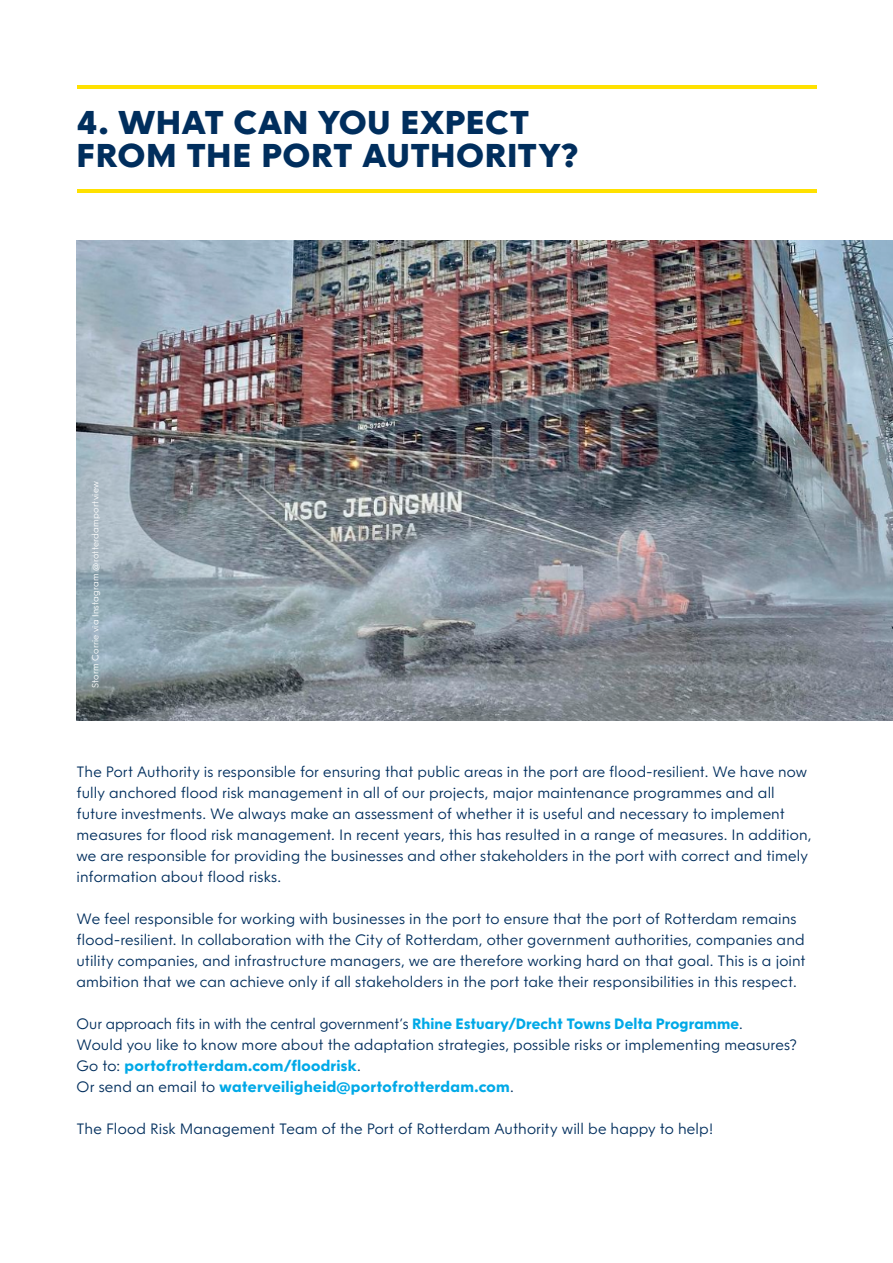
<style>
.page{position:relative;width:893px;height:1263px;background:#fff}
.page>*{position:absolute;margin:0;border:0;box-sizing:border-box;transform-origin:0 0}
.t1{font:800 33px/33px "NLRTM";letter-spacing:.015em;color:#002e5d}
.t2{font:300 15px/21px "NLRTM";letter-spacing:.005em;color:#002e5d}
.t3{font:300 9px "NLRTM";letter-spacing:.025em;color:#fff}
.s1{font-weight:700;color:#00a9e7}
</style>
<div class="page">
<img style="left:76px;top:240px;width:817px;height:480px">
<hr style="left:77px;top:85px;width:739px;height:3px;background:#ffe100">
<hr style="left:77px;top:190px;width:739px;height:3px;background:#ffe100">
<h1 class="t1" style="left:77px;top:106px;width:503px">4. WHAT CAN YOU EXPECT<br>FROM THE PORT AUTHORITY?</h1>
<p class="t3" style="left:90px;top:688px;width:209px;rotate:-90deg">Storm Corrie via Instagram @rotterdamportview</p>
<p class="t2" style="left:77px;top:761px;width:737px">The Port Authority is responsible for ensuring that public areas in the port are flood-resilient. We have now fully anchored flood risk management in all of our projects, major maintenance programmes and all future investments. We always make an assessment of whether it is useful and necessary to implement measures for flood risk management. In recent years, this has resulted in a range of measures. In addition, we are responsible for providing the businesses and other stakeholders in the port with correct and timely information about flood risks.</p>
<p class="t2" style="left:77px;top:908px;width:731px">We feel responsible for working with businesses in the port to ensure that the port of Rotterdam remains flood-resilient. In collaboration with the City of Rotterdam, other government authorities, companies and utility companies, and infrastructure managers, we are therefore working hard on that goal. This is a joint ambition that we can achieve only if all stakeholders in the port take their responsibilities in this respect.</p>
<p class="t2" style="left:77px;top:1013px;width:722px">Our approach fits in with the central government’s <span class="s1">Rhine Estuary/Drecht Towns Delta Programme</span>.<br>Would you like to know more about the adaptation strategies, possible risks or implementing measures?<br>Go to: <span class="s1">portofrotterdam.com/floodrisk</span>.<br>Or send an email to <span class="s1">waterveiligheid@portofrotterdam.com</span>.</p>
<p class="t2" style="left:77px;top:1118px;width:638px">The Flood Risk Management Team of the Port of Rotterdam Authority will be happy to help!</p>
</div>
